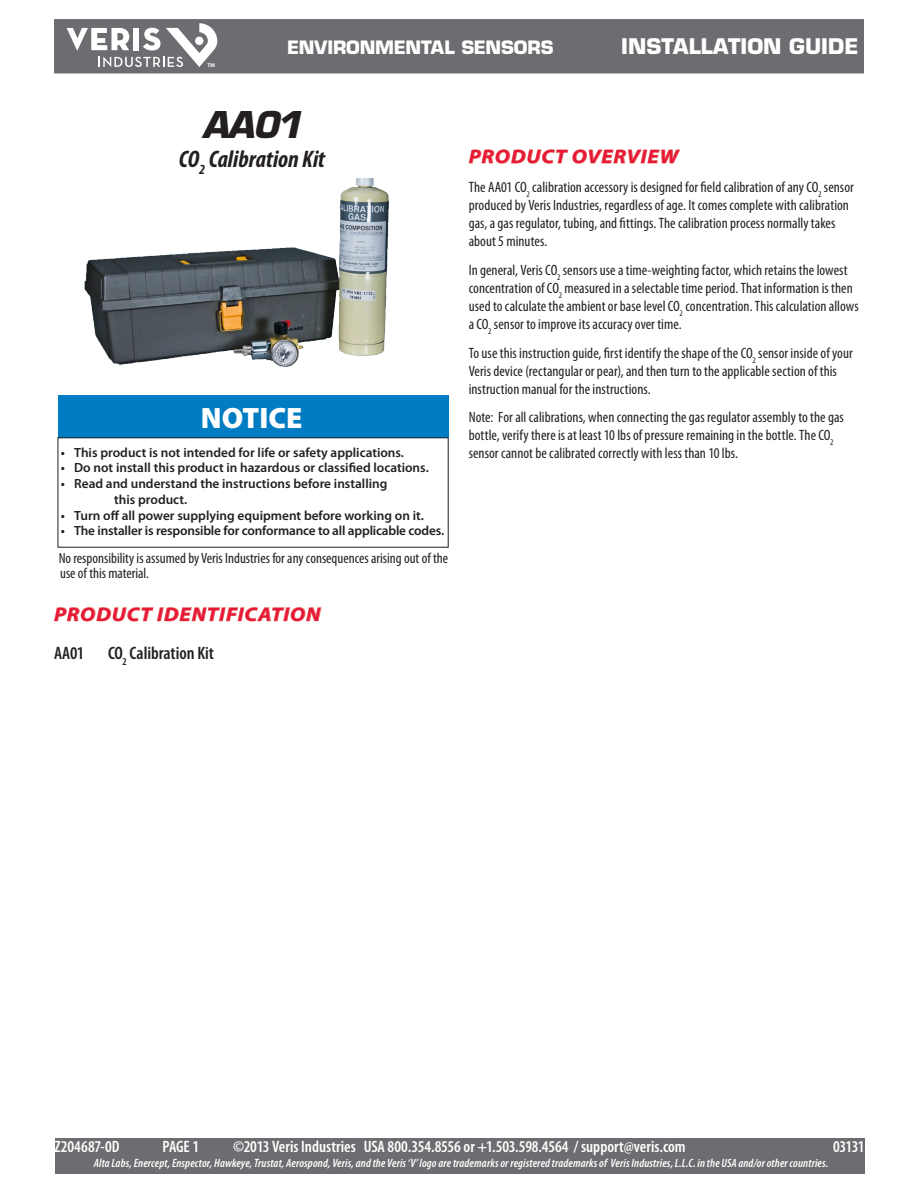
<style>
.page{position:relative;width:918px;height:1188px;background:#fff}
.page>*{position:absolute;margin:0;border:0;box-sizing:border-box;transform-origin:0 0}
.Product_Model{font:italic 700 36px "Eurostile";color:#231f20}
.t1{font:900 29.55px "Myriad Pro";color:#fff}
.Product_Description{font:italic 700 condensed 24px "Myriad Pro";color:#231f20}
.Master_Header_Right{font:700 21px "Eurostile";color:#fff}
.Body_Text{font:italic 700 19.5px "Myriad Pro";letter-spacing:.04em;color:#e51836;scale:1.1 1}
.t2{font:600 condensed 18px "Myriad Pro";color:#231f20}
.Master_Header_Center{font:700 18px "Eurostile";letter-spacing:-.01em;color:#fff}
.t3{font:600 condensed 16.5px "Myriad Pro";color:#fff}
.Body_Text-2{font:condensed 15px/18px "Myriad Pro";letter-spacing:.005em;color:#231f20}
.t4{font:condensed 14.85px/14.9px "Myriad Pro";color:#231f20}
.t5{font:600 13.35px/15.9px "Myriad Pro";color:#231f20}
.Graphic_Callout{font:italic 600 condensed 12px "Myriad Pro";letter-spacing:.01em;color:#fff}
.t6{font:700 5.4px "Myriad Pro";color:#fff}
</style>
<div class="page">
<div style="left:55px;top:1138px;width:810px;height:36px;background:#6c6d70"></div>
<div style="left:54px;top:19px;width:810px;height:54px;background:#6c6d70"></div>
<svg style="left:67px;top:23px;width:150px;height:44px"></svg>
<div style="left:195px;top:37px;width:8px;height:8px;background:#fff;border-radius:50%"></div>
<div style="left:58px;top:395px;width:390px;height:43px;background:#007cc2"></div>
<div style="left:58px;top:437px;width:391px;height:111px;border:1px solid #231f20"></div>
<svg style="left:54px;top:607px;width:268px;height:15px"></svg>
<svg style="left:468px;top:149px;width:213px;height:15px"></svg>
<img style="left:84px;top:178px;width:305px;height:189px">
<p class="t6" style="left:208px;top:62px;width:9px">TM</p>
<p class="Master_Header_Center" style="left:287px;top:36px;width:268px">ENVIRONMENTAL SENSORS</p>
<p class="Master_Header_Right" style="left:621px;top:33px;width:239px">INSTALLATION GUIDE</p>
<p class="Product_Model" style="left:202px;top:103px;width:101px">AA01</p>
<p class="Product_Description" style="left:179px;top:144px;width:148px">CO<sub>2</sub> Calibration Kit</p>
<p class="t1" style="left:201px;top:402px;width:103px">NOTICE</p>
<p class="t5" style="left:61px;top:444px;width:345px">• This product is not intended for life or safety applications.</p>
<p class="t5" style="left:61px;top:459px;width:369px">• Do not install this product in hazardous or classified locations.</p>
<p class="t5" style="left:114px;top:475px;width:275px;text-indent:-53px">• Read and understand the instructions before installing this product.</p>
<p class="t5" style="left:61px;top:507px;width:364px">• Turn off all power supplying equipment before working on it.</p>
<p class="t5" style="left:61px;top:522px;width:385px">• The installer is responsible for conformance to all applicable codes.</p>
<p class="t4" style="left:59px;top:551px;width:391px">No responsibility is assumed by Veris Industries for any consequences arising out of the use of this material.</p>
<p class="Body_Text" style="left:54px;top:602px;width:244px">PRODUCT IDENTIFICATION</p>
<p class="t2" style="left:54px;top:643px;width:32px">AA01</p>
<p class="t2" style="left:108px;top:643px;width:108px">CO<sub>2</sub> Calibration Kit</p>
<p class="Body_Text" style="left:469px;top:144px;width:192px">PRODUCT OVERVIEW</p>
<p class="Body_Text-2" style="left:469px;top:178px;width:387px">The AA01 CO<sub>2</sub> calibration accessory is designed for field calibration of any CO<sub>2</sub> sensor produced by Veris Industries, regardless of age. It comes complete with calibration gas, a gas regulator, tubing, and fittings. The calibration process normally takes about 5 minutes.</p>
<p class="Body_Text-2" style="left:469px;top:261px;width:392px">In general, Veris CO<sub>2</sub> sensors use a time-weighting factor, which retains the lowest concentration of CO<sub>2</sub> measured in a selectable time period. That information is then used to calculate the ambient or base level CO<sub>2</sub> concentration. This calculation allows a CO<sub>2</sub> sensor to improve its accuracy over time.</p>
<p class="Body_Text-2" style="left:469px;top:343px;width:386px">To use this instruction guide, first identify the shape of the CO<sub>2</sub> sensor inside of your<br>Veris device (rectangular or pear), and then turn to the applicable section of this instruction manual for the instructions.</p>
<p class="Body_Text-2" style="left:469px;top:408px;width:377px">Note: For all calibrations, when connecting the gas regulator assembly to the gas bottle, verify there is at least 10 lbs of pressure remaining in the bottle. The CO<sub>2 </sub>sensor cannot be calibrated correctly with less than 10 lbs.</p>
<p class="t3" style="left:55px;top:1138px;width:67px">Z204687-0D</p>
<p class="t3" style="left:163px;top:1138px;width:38px">PAGE 1</p>
<p class="t3" style="left:233px;top:1138px;width:454px">©2013 Veris Industries USA 800.354.8556 or +1.503.598.4564 / support@veris.com</p>
<p class="t3" style="left:833px;top:1138px;width:33px">03131</p>
<p class="Graphic_Callout" style="left:94px;top:1157px;width:736px">Alta Labs, Enercept, Enspector, Hawkeye, Trustat, Aerospond, Veris, and the Veris ‘V’ logo are trademarks or registered trademarks of Veris Industries, L.L.C. in the USA and/or other countries.</p>
</div>
